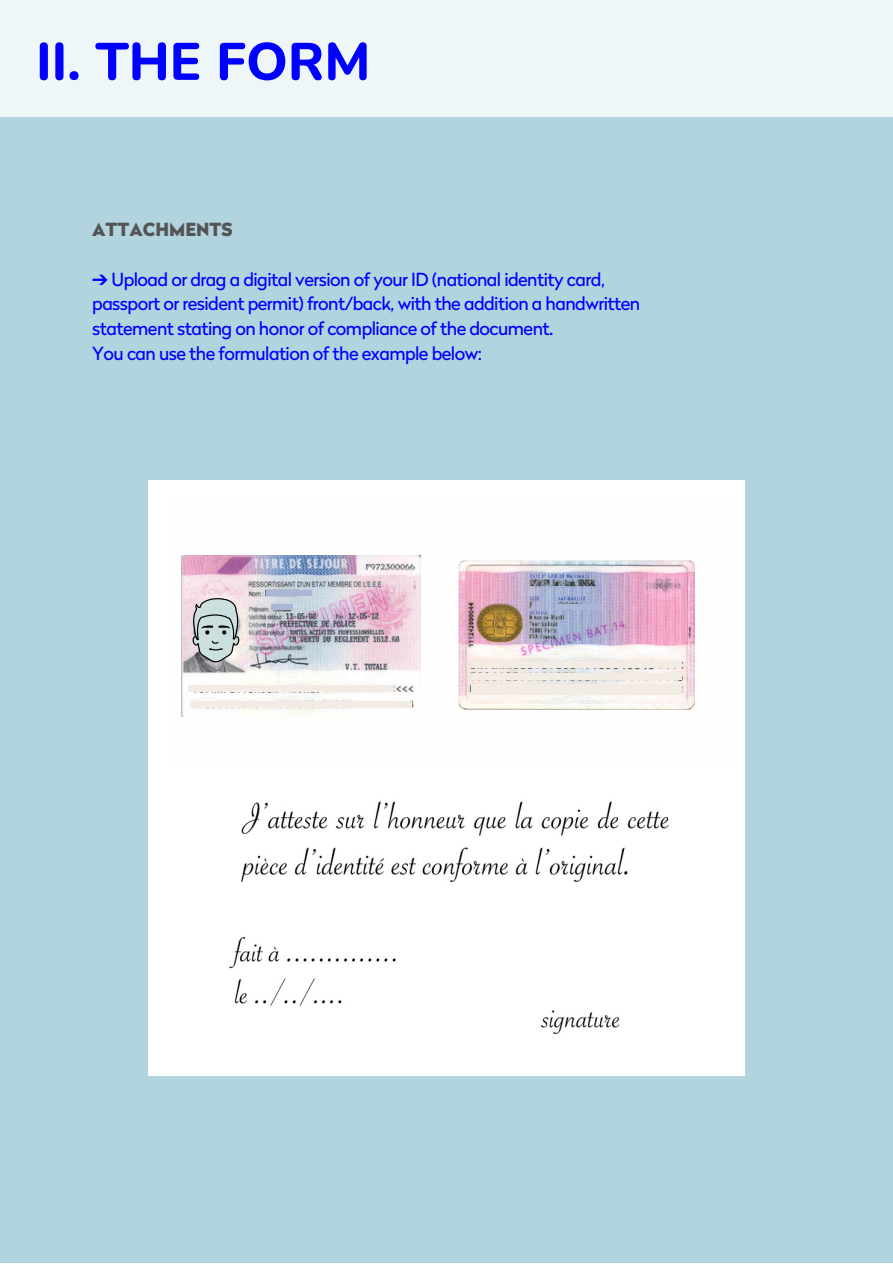
<style>
.page{position:relative;width:893px;height:1264px;background:#fff}
.page>*{position:absolute;margin:0;border:0;box-sizing:border-box;transform-origin:0 0}
.t1{font:800 52.5px "Nunito";color:#00f}
.t2{font:18px/24.8px "Radikal";letter-spacing:-.03em;color:#00f}
.t3{font:900 18px "Radikal";color:#545454}
.s1{font-family:"Free Serif"}
</style>
<div class="page">
<div style="left:0;top:0;width:892px;height:1263px;background:#b1d4df"></div>
<div style="left:149px;top:480px;width:595px;height:595px;background:#fff"></div>
<div style="left:167px;top:497px;width:565px;height:267px;background:#fefefe"></div>
<div style="left:0;top:0;width:892px;height:117px;background:#eff6f8"></div>
<img style="left:458px;top:560px;width:236px;height:150px">
<img style="left:182px;top:555px;width:238px;height:161px">
<svg style="left:192px;top:597px;width:47px;height:65px;background:#b1bcbb"></svg>
<div style="left:470px;top:684px;width:211px;height:10px;background:#f3ece5"></div>
<div style="left:556px;top:604px;width:46px;height:6px;background:#abb6d6"></div>
<div style="left:266px;top:590px;width:46px;height:6px;background:#abb6d6"></div>
<div style="left:271px;top:604px;width:22px;height:6px;background:#abb6d6"></div>
<div style="left:188px;top:685px;width:205px;height:7px;background:#f3ece5"></div>
<div style="left:190px;top:701px;width:222px;height:7px;background:#f3ece5"></div>
<div style="left:470px;top:673px;width:211px;height:7px;background:#f3ece5"></div>
<div style="left:470px;top:661px;width:211px;height:7px;background:#f3ece5"></div>
<p class="t1" style="left:36px;top:27px;width:336px">II. THE FORM</p>
<p class="t3" style="left:92px;top:218px;width:142px">ATTACHMENTS</p>
<p class="t2" style="left:92px;top:266px;width:549px"><span class="s1">➔</span> Upload or drag a digital version of your ID (national identity card, passport or resident permit) front/back, with the addition a handwritten statement stating on honor of compliance of the document.<br>You can use the formulation of the example below:</p>
</div>
